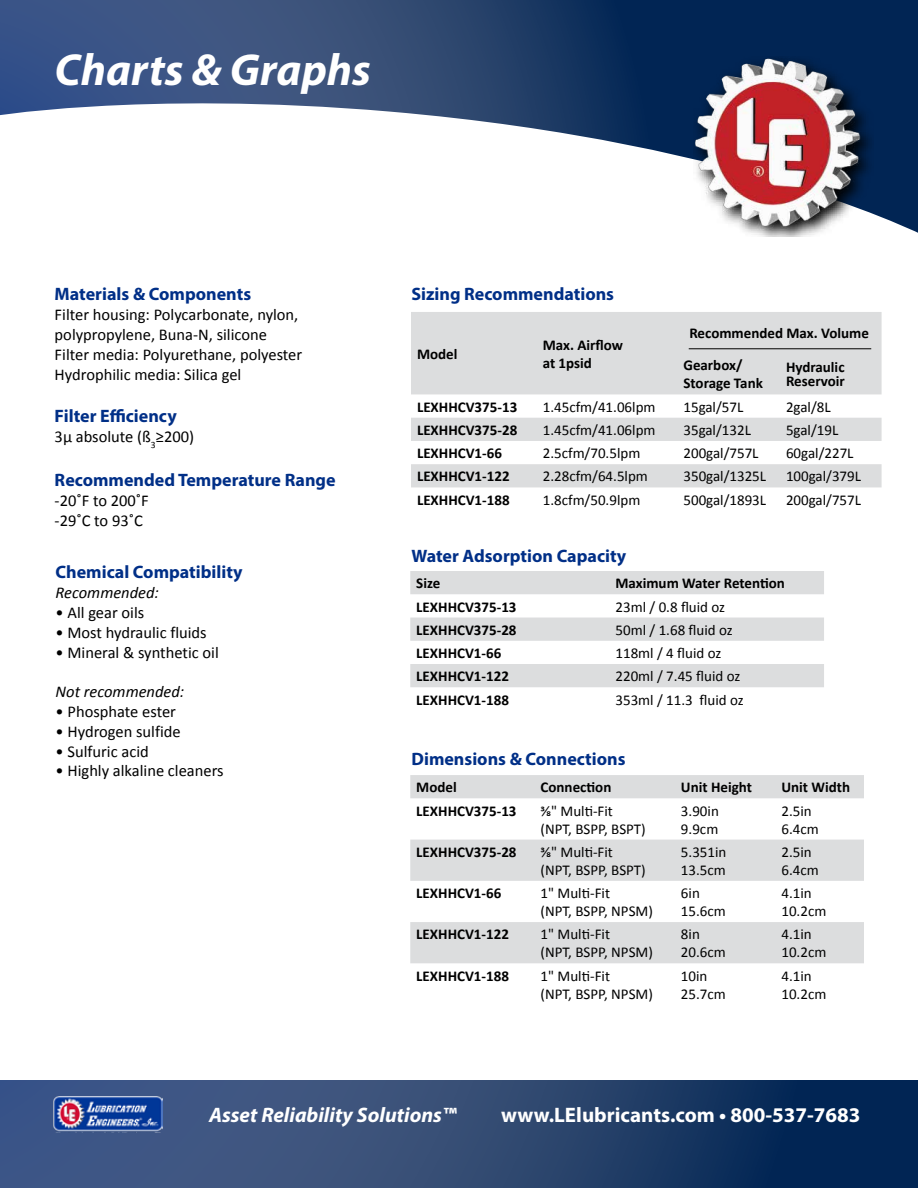
<style>
.page{position:relative;width:918px;height:1188px;background:#fff}
.page>*{position:absolute;margin:0;border:0;box-sizing:border-box;transform-origin:0 0}
.t1{font:italic 700 45px "Myriad Pro";color:#fff}
.t2{font:700 21px "Myriad Pro";color:#fff}
.t3{font:italic 700 21px "Myriad Pro";color:#fff}
.t4{font:700 18px "Myriad Pro";color:#002f87}
.t5{font:16.5px/19.8px "Calibri";color:#000}
.t6{font:italic 16.5px "Calibri";color:#000}
.t7{font:15px/18px "Calibri";color:#000}
.t8{font:700 15px/18px "Calibri";color:#000}
</style>
<div class="page">
<svg style="left:0;top:0;width:918px;height:237px"></svg>
<svg style="left:0;top:1081px;width:918px;height:107px;background:#29446f"></svg>
<img style="left:52px;top:1096px;width:111px;height:36px">
<img style="left:694px;top:56px;width:180px;height:180px">
<svg style="left:410px;top:571px;width:414px;height:116px;fill:#dcddde"></svg>
<svg style="left:411px;top:312px;width:471px;height:175px;fill:#dcddde"></svg>
<svg style="left:410px;top:775px;width:454px;height:188px;fill:#dcddde"></svg>
<hr style="left:689px;top:348px;width:182px;height:1px;background:#000">
<h1 class="t1" style="left:55px;top:40px;width:318px">Charts &amp; Graphs</h1>
<p class="t4" style="left:55px;top:283px;width:198px">Materials &amp; Components</p>
<p class="t5" style="left:55px;top:304px;width:249px">Filter housing: Polycarbonate, nylon, polypropylene, Buna-N, silicone Filter media: Polyurethane, polyester Hydrophilic media: Silica gel</p>
<p class="t4" style="left:55px;top:404px;width:124px">Filter Efficiency</p>
<p class="t5" style="left:55px;top:426px;width:141px">3μ absolute (ß<sub>3</sub>≥200)</p>
<p class="t4" style="left:55px;top:469px;width:282px">Recommended Temperature Range</p>
<p class="t5" style="left:55px;top:490px;width:96px">-20˚F to 200˚F -29˚C to 93˚C</p>
<p class="t4" style="left:56px;top:561px;width:188px">Chemical Compatibility</p>
<p class="t6" style="left:56px;top:583px;width:105px">Recommended:</p>
<p class="t5" style="left:56px;top:602px;width:90px">• All gear oils</p>
<p class="t5" style="left:56px;top:622px;width:153px">• Most hydraulic fluids</p>
<p class="t5" style="left:56px;top:641px;width:165px">• Mineral &amp; synthetic oil</p>
<p class="t6" style="left:56px;top:682px;width:130px">Not recommended:</p>
<p class="t5" style="left:56px;top:701px;width:122px">• Phosphate ester</p>
<p class="t5" style="left:56px;top:721px;width:127px">• Hydrogen sulfide</p>
<p class="t5" style="left:56px;top:740px;width:95px">• Sulfuric acid</p>
<p class="t5" style="left:56px;top:760px;width:170px">• Highly alkaline cleaners</p>
<p class="t4" style="left:411px;top:283px;width:204px">Sizing Recommendations</p>
<p class="t8" style="left:417px;top:344px;width:42px">Model</p>
<p class="t8" style="left:543px;top:335px;width:82px">Max. Airflow at 1psid</p>
<p class="t8" style="left:689px;top:323px;width:181px">Recommended Max. Volume</p>
<p class="t8" style="left:683px;top:356px;width:81px">Gearbox/<br>Storage Tank</p>
<p class="t8" style="left:786px;top:360px;width:60px;line-height:13.2px">Hydraulic<br>Reservoir</p>
<p class="t8" style="left:417px;top:397px;width:102px">LEXHHCV375-13</p>
<p class="t7" style="left:543px;top:397px;width:114px">1.45cfm/41.06lpm</p>
<p class="t7" style="left:683px;top:397px;width:61px">15gal/57L</p>
<p class="t7" style="left:786px;top:397px;width:46px">2gal/8L</p>
<p class="t8" style="left:417px;top:420px;width:102px">LEXHHCV375-28</p>
<p class="t7" style="left:543px;top:420px;width:114px">1.45cfm/41.06lpm</p>
<p class="t7" style="left:683px;top:420px;width:69px">35gal/132L</p>
<p class="t7" style="left:786px;top:420px;width:54px">5gal/19L</p>
<p class="t8" style="left:417px;top:444px;width:87px">LEXHHCV1-66</p>
<p class="t7" style="left:543px;top:444px;width:99px">2.5cfm/70.5lpm</p>
<p class="t7" style="left:683px;top:444px;width:77px">200gal/757L</p>
<p class="t7" style="left:786px;top:444px;width:69px">60gal/227L</p>
<p class="t8" style="left:417px;top:467px;width:94px">LEXHHCV1-122</p>
<p class="t7" style="left:543px;top:467px;width:107px">2.28cfm/64.5lpm</p>
<p class="t7" style="left:683px;top:467px;width:84px">350gal/1325L</p>
<p class="t7" style="left:786px;top:467px;width:77px">100gal/379L</p>
<p class="t8" style="left:417px;top:490px;width:94px">LEXHHCV1-188</p>
<p class="t7" style="left:543px;top:490px;width:99px">1.8cfm/50.9lpm</p>
<p class="t7" style="left:683px;top:490px;width:84px">500gal/1893L</p>
<p class="t7" style="left:786px;top:490px;width:77px">200gal/757L</p>
<p class="t4" style="left:411px;top:544px;width:216px">Water Adsorption Capacity</p>
<p class="t8" style="left:416px;top:574px;width:26px">Size</p>
<p class="t8" style="left:615px;top:574px;width:171px">Maximum Water Retention</p>
<p class="t8" style="left:416px;top:597px;width:102px">LEXHHCV375-13</p>
<p class="t7" style="left:615px;top:597px;width:111px">23ml / 0.8 fluid oz</p>
<p class="t8" style="left:416px;top:620px;width:102px">LEXHHCV375-28</p>
<p class="t7" style="left:615px;top:620px;width:119px">50ml / 1.68 fluid oz</p>
<p class="t8" style="left:416px;top:643px;width:87px">LEXHHCV1-66</p>
<p class="t7" style="left:615px;top:643px;width:107px">118ml / 4 fluid oz</p>
<p class="t8" style="left:416px;top:667px;width:94px">LEXHHCV1-122</p>
<p class="t7" style="left:615px;top:667px;width:126px">220ml / 7.45 fluid oz</p>
<p class="t8" style="left:416px;top:690px;width:94px">LEXHHCV1-188</p>
<p class="t7" style="left:615px;top:690px;width:130px">353ml / 11.3 fluid oz</p>
<p class="t4" style="left:411px;top:748px;width:216px">Dimensions &amp; Connections</p>
<p class="t8" style="left:416px;top:778px;width:42px">Model</p>
<p class="t8" style="left:541px;top:778px;width:72px">Connection</p>
<p class="t8" style="left:681px;top:778px;width:73px">Unit Height</p>
<p class="t8" style="left:781px;top:778px;width:70px">Unit Width</p>
<p class="t8" style="left:416px;top:801px;width:102px">LEXHHCV375-13</p>
<p class="t7" style="left:541px;top:801px;width:107px">⅜" Multi-Fit (NPT, BSPP, BSPT)</p>
<p class="t7" style="left:681px;top:801px;width:39px">3.90in<br>9.9cm</p>
<p class="t7" style="left:781px;top:801px;width:39px">2.5in<br>6.4cm</p>
<p class="t8" style="left:416px;top:842px;width:102px">LEXHHCV375-28</p>
<p class="t7" style="left:541px;top:842px;width:107px">⅜" Multi-Fit (NPT, BSPP, BSPT)</p>
<p class="t7" style="left:681px;top:842px;width:47px">5.351in<br>13.5cm</p>
<p class="t7" style="left:781px;top:842px;width:39px">2.5in<br>6.4cm</p>
<p class="t8" style="left:416px;top:883px;width:87px">LEXHHCV1-66</p>
<p class="t7" style="left:541px;top:883px;width:114px">1" Multi-Fit<br>(NPT, BSPP, NPSM)</p>
<p class="t7" style="left:681px;top:883px;width:46px">6in<br>15.6cm</p>
<p class="t7" style="left:781px;top:883px;width:46px">4.1in<br>10.2cm</p>
<p class="t8" style="left:416px;top:925px;width:94px">LEXHHCV1-122</p>
<p class="t7" style="left:541px;top:925px;width:114px">1" Multi-Fit<br>(NPT, BSPP, NPSM)</p>
<p class="t7" style="left:681px;top:925px;width:46px">8in<br>20.6cm</p>
<p class="t7" style="left:781px;top:925px;width:46px">4.1in<br>10.2cm</p>
<p class="t8" style="left:416px;top:966px;width:94px">LEXHHCV1-188</p>
<p class="t7" style="left:541px;top:966px;width:114px">1" Multi-Fit<br>(NPT, BSPP, NPSM)</p>
<p class="t7" style="left:681px;top:966px;width:46px">10in<br>25.7cm</p>
<p class="t7" style="left:781px;top:966px;width:46px">4.1in<br>10.2cm</p>
<h2 class="t3" style="left:209px;top:1102px;width:249px">Asset Reliability Solutions™</h2>
<h2 class="t2" style="left:501px;top:1102px;width:361px">www.LElubricants.com • 800-537-7683</h2>
</div>
